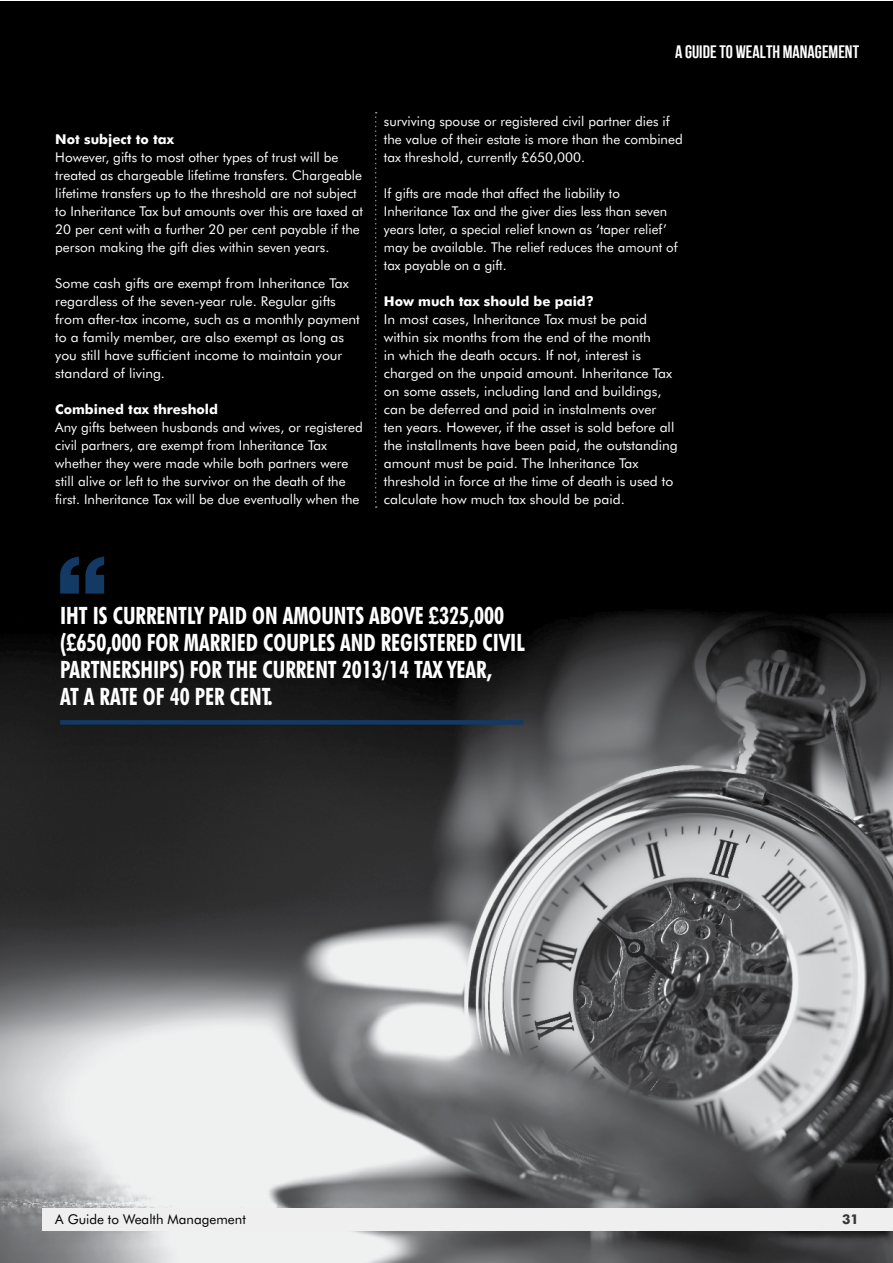
<style>
.page{position:relative;width:893px;height:1263px;background:#fff}
.page>*{position:absolute;margin:0;border:0;box-sizing:border-box;transform-origin:0 0}
.t1{font:700 condensed 24px/27px "Futura BT";color:#fff;scale:.95 1}
.t2{font:18px "Bebas Neue";color:#fff}
.t3{font:13.5px/18px "Futura BT";color:#fff}
.t4{font:700 13.5px "Futura BT";color:#fff}
.t5{font:13.5px "Futura BT";color:#000}
.t6{font:700 13.5px "Futura BT";color:#383839}
</style>
<div class="page">
<img style="left:0;top:1px;width:892px;height:1262px">
<div style="left:43px;top:1208px;width:849px;height:23px;background:#efeff0"></div>
<svg style="left:375px;top:112px;width:2px;height:396px"></svg>
<svg style="left:60px;top:556px;width:44px;height:38px;background:#0c2542"></svg>
<div style="left:60px;top:720px;width:463px;height:5px;background:#133965"></div>
<h2 class="t2" style="left:675px;top:41px;width:186px">A GUIDE TO WEALTH MANAGEMENT</h2>
<p class="t4" style="left:55px;top:131px;width:120px">Not subject to tax</p>
<p class="t3" style="left:55px;top:148px;width:309px">However, gifts to most other types of trust will be treated as chargeable lifetime transfers. Chargeable lifetime transfers up to the threshold are not subject to Inheritance Tax but amounts over this are taxed at 20 per cent with a further 20 per cent payable if the person making the gift dies within seven years.</p>
<p class="t3" style="left:55px;top:274px;width:306px">Some cash gifts are exempt from Inheritance Tax regardless of the seven-year rule. Regular gifts from after-tax income, such as a monthly payment to a family member, are also exempt as long as you still have sufficient income to maintain your standard of living.</p>
<p class="t4" style="left:55px;top:401px;width:164px">Combined tax threshold</p>
<p class="t3" style="left:55px;top:418px;width:309px">Any gifts between husbands and wives, or registered civil partners, are exempt from Inheritance Tax whether they were made while both partners were still alive or left to the survivor on the death of the first. Inheritance Tax will be due eventually when the</p>
<p class="t3" style="left:384px;top:112px;width:300px">surviving spouse or registered civil partner dies if the value of their estate is more than the combined tax threshold, currently £650,000.</p>
<p class="t3" style="left:384px;top:184px;width:295px">If gifts are made that affect the liability to Inheritance Tax and the giver dies less than seven years later, a special relief known as ‘taper relief’ may be available. The relief reduces the amount of tax payable on a gift.</p>
<p class="t4" style="left:384px;top:293px;width:212px">How much tax should be paid?</p>
<p class="t3" style="left:384px;top:310px;width:295px">In most cases, Inheritance Tax must be paid within six months from the end of the month<br>in which the death occurs. If not, interest is charged on the unpaid amount. Inheritance Tax on some assets, including land and buildings, can be deferred and paid in instalments over ten years. However, if the asset is sold before all the installments have been paid, the outstanding amount must be paid. The Inheritance Tax threshold in force at the time of death is used to calculate how much tax should be paid.</p>
<h1 class="t1" style="left:60px;top:602px;width:490px">IHT IS CURRENTLY PAID ON AMOUNTS ABOVE £325,000 (£650,000 FOR MARRIED COUPLES AND REGISTERED CIVIL PARTNERSHIPS) FOR THE CURRENT 2013/14 TAX YEAR,<br>AT A RATE OF 40 PER CENT.</h1>
<p class="t5" style="left:55px;top:1211px;width:192px">A Guide to Wealth Management</p>
<p class="t6" style="left:842px;top:1211px;width:18px">31</p>
</div>
